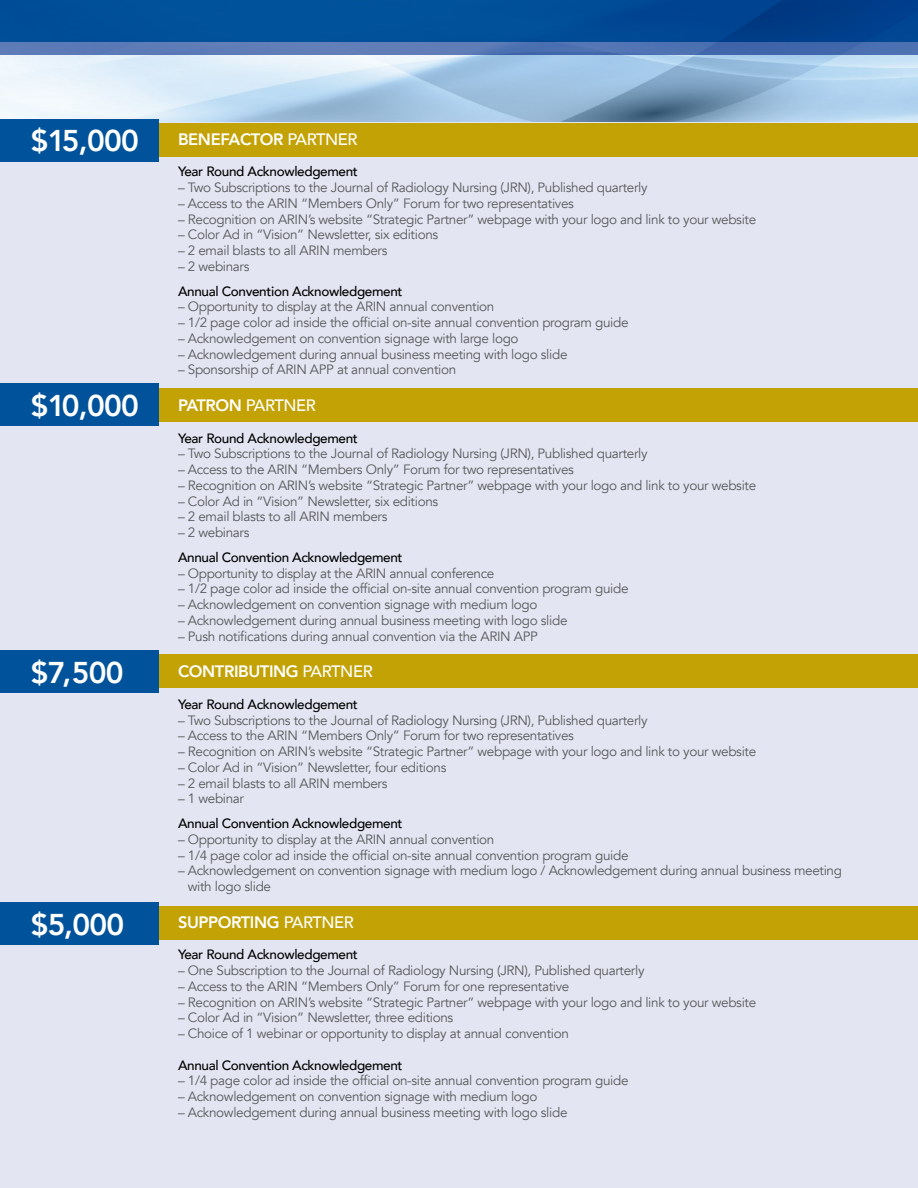
<style>
.page{position:relative;width:918px;height:1188px;background:#fff}
.page>*{position:absolute;margin:0;border:0;box-sizing:border-box;transform-origin:0 0}
.t1{font:800 30px "Avenir";letter-spacing:-.025em;color:#fff}
.t2{font:800 16.5px "Avenir";letter-spacing:-.025em;color:#fff}
.t3{font:500 16.5px "Avenir";letter-spacing:-.025em;color:#fff}
.t4{font:13.5px/15.8px "Avenir";letter-spacing:-.025em;color:#58595b}
.t5{font:500 13.5px "Avenir";letter-spacing:-.025em;color:#000}
.s1{font-weight:500}
.s2{font-weight:800}
</style>
<div class="page">
<img style="left:0;top:0;width:918px;height:123px">
<div style="left:0;top:123px;width:918px;height:1065px;background:#e3e6f2"></div>
<div style="left:0;top:123px;width:918px;height:34px;background:#c2a204"></div>
<div style="left:0;top:388px;width:918px;height:34px;background:#c2a204"></div>
<div style="left:0;top:655px;width:918px;height:33px;background:#c2a204"></div>
<div style="left:0;top:906px;width:918px;height:34px;background:#c2a204"></div>
<div style="left:0;top:119px;width:159px;height:43px;background:#00539b"></div>
<div style="left:0;top:384px;width:159px;height:42px;background:#00539b"></div>
<div style="left:0;top:650px;width:159px;height:43px;background:#00539b"></div>
<div style="left:0;top:902px;width:159px;height:42px;background:#00539b"></div>
<h1 class="t1" style="left:31px;top:117px;width:109px">$15,000</h1>
<h1 class="t1" style="left:31px;top:382px;width:109px">$10,000</h1>
<h1 class="t1" style="left:31px;top:649px;width:94px">$7,500</h1>
<h1 class="t1" style="left:31px;top:901px;width:95px">$5,000</h1>
<p class="t2" style="left:178px;top:126px;width:181px">BENEFACTOR <span class="s1">PARTNER</span></p>
<p class="t5" style="left:178px;top:160px;width:181px">Year Round Acknowledgement</p>
<p class="t4" style="left:178px;top:180px;width:471px">– Two Subscriptions to the Journal of Radiology Nursing (JRN), Published quarterly</p>
<p class="t4" style="left:178px;top:196px;width:398px">– Access to the ARIN “Members Only” Forum for two representatives</p>
<p class="t4" style="left:178px;top:211px;width:580px">– Recognition on ARIN’s website “Strategic Partner” webpage with your logo and link to your website</p>
<p class="t4" style="left:178px;top:227px;width:262px">– Color Ad in “Vision” Newsletter, six editions</p>
<p class="t4" style="left:178px;top:243px;width:211px">– 2 email blasts to all ARIN members</p>
<p class="t4" style="left:178px;top:259px;width:73px">– 2 webinars</p>
<p class="t5" style="left:178px;top:279px;width:226px">Annual Convention Acknowledgement</p>
<p class="t4" style="left:178px;top:299px;width:318px">– Opportunity to display at the ARIN annual convention</p>
<p class="t4" style="left:178px;top:315px;width:452px">– 1/2 page color ad inside the official on-site annual convention program guide</p>
<p class="t4" style="left:178px;top:331px;width:342px">– Acknowledgement on convention signage with large logo</p>
<p class="t4" style="left:178px;top:346px;width:391px">– Acknowledgement during annual business meeting with logo slide</p>
<p class="t4" style="left:178px;top:362px;width:280px">– Sponsorship of ARIN APP at annual convention</p>
<p class="t3" style="left:178px;top:391px;width:139px"><span class="s2">PATRON</span> PARTNER</p>
<p class="t5" style="left:178px;top:426px;width:181px">Year Round Acknowledgement</p>
<p class="t4" style="left:178px;top:446px;width:471px">– Two Subscriptions to the Journal of Radiology Nursing (JRN), Published quarterly</p>
<p class="t4" style="left:178px;top:462px;width:398px">– Access to the ARIN “Members Only” Forum for two representatives</p>
<p class="t4" style="left:178px;top:478px;width:580px">– Recognition on ARIN’s website “Strategic Partner” webpage with your logo and link to your website</p>
<p class="t4" style="left:178px;top:493px;width:262px">– Color Ad in “Vision” Newsletter, six editions</p>
<p class="t4" style="left:178px;top:509px;width:211px">– 2 email blasts to all ARIN members</p>
<p class="t4" style="left:178px;top:525px;width:73px">– 2 webinars</p>
<p class="t5" style="left:178px;top:545px;width:226px">Annual Convention Acknowledgement</p>
<p class="t4" style="left:178px;top:565px;width:318px">– Opportunity to display at the ARIN annual conference</p>
<p class="t4" style="left:178px;top:581px;width:452px">– 1/2 page color ad inside the official on-site annual convention program guide</p>
<p class="t4" style="left:178px;top:597px;width:361px">– Acknowledgement on convention signage with medium logo</p>
<p class="t4" style="left:178px;top:613px;width:391px">– Acknowledgement during annual business meeting with logo slide</p>
<p class="t4" style="left:178px;top:628px;width:361px">– Push notifications during annual convention via the ARIN APP</p>
<p class="t2" style="left:178px;top:659px;width:196px">CONTRIBUTING <span class="s1">PARTNER</span></p>
<p class="t5" style="left:178px;top:692px;width:181px">Year Round Acknowledgement</p>
<p class="t4" style="left:178px;top:712px;width:471px">– Two Subscriptions to the Journal of Radiology Nursing (JRN), Published quarterly</p>
<p class="t4" style="left:178px;top:728px;width:398px">– Access to the ARIN “Members Only” Forum for two representatives</p>
<p class="t4" style="left:178px;top:744px;width:580px">– Recognition on ARIN’s website “Strategic Partner” webpage with your logo and link to your website</p>
<p class="t4" style="left:178px;top:760px;width:270px">– Color Ad in “Vision” Newsletter, four editions</p>
<p class="t4" style="left:178px;top:775px;width:211px">– 2 email blasts to all ARIN members</p>
<p class="t4" style="left:178px;top:791px;width:68px">– 1 webinar</p>
<p class="t5" style="left:178px;top:812px;width:226px">Annual Convention Acknowledgement</p>
<p class="t4" style="left:178px;top:832px;width:318px">– Opportunity to display at the ARIN annual convention</p>
<p class="t4" style="left:178px;top:847px;width:452px">– 1/4 page color ad inside the official on-site annual convention program guide</p>
<p class="t4" style="left:188px;top:863px;width:656px;text-indent:-10px">– Acknowledgement on convention signage with medium logo / Acknowledgement during annual business meeting with logo slide</p>
<p class="t2" style="left:178px;top:909px;width:178px">SUPPORTING <span class="s1">PARTNER</span></p>
<p class="t5" style="left:178px;top:943px;width:181px">Year Round Acknowledgement</p>
<p class="t4" style="left:178px;top:963px;width:468px">– One Subscription to the Journal of Radiology Nursing (JRN), Published quarterly</p>
<p class="t4" style="left:178px;top:979px;width:393px">– Access to the ARIN “Members Only” Forum for one representative</p>
<p class="t4" style="left:178px;top:994px;width:580px">– Recognition on ARIN’s website “Strategic Partner” webpage with your logo and link to your website</p>
<p class="t4" style="left:178px;top:1010px;width:277px">– Color Ad in “Vision” Newsletter, three editions</p>
<p class="t4" style="left:178px;top:1026px;width:392px">– Choice of 1 webinar or opportunity to display at annual convention</p>
<p class="t5" style="left:178px;top:1053px;width:226px">Annual Convention Acknowledgement</p>
<p class="t4" style="left:178px;top:1073px;width:452px">– 1/4 page color ad inside the official on-site annual convention program guide</p>
<p class="t4" style="left:178px;top:1089px;width:361px">– Acknowledgement on convention signage with medium logo</p>
<p class="t4" style="left:178px;top:1105px;width:391px">– Acknowledgement during annual business meeting with logo slide</p>
</div>
